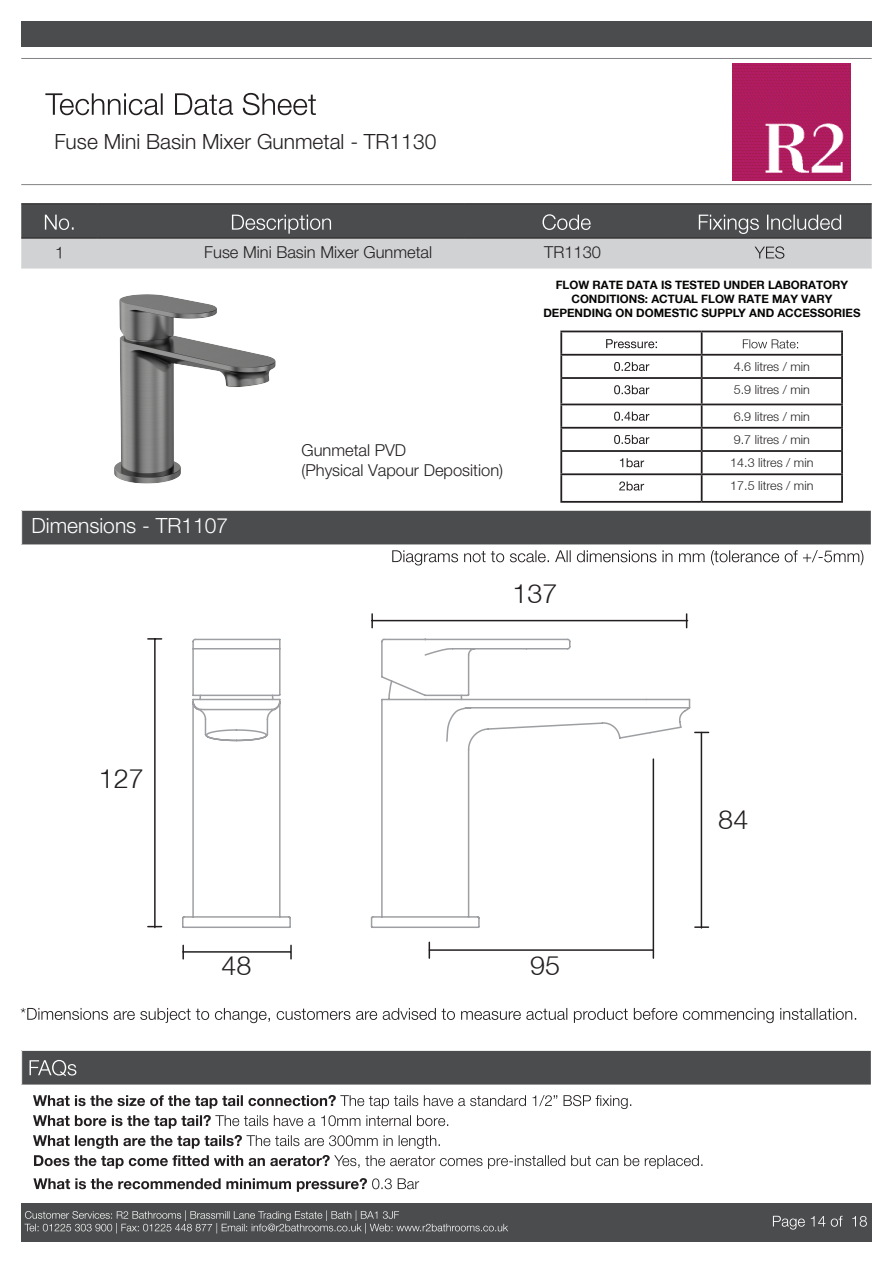
<style>
.page{position:relative;width:893px;height:1263px;background:#fff}
.page>*{position:absolute;margin:0;border:0;box-sizing:border-box;transform-origin:0 0}
.t1{font:300 27px "Helvetica Neue";color:#231f20}
.t2{font:300 21px "Helvetica Neue LT Std";color:#231f20}
.t3{font:300 21px "Helvetica Neue LT Std";color:#fff}
.t4{font:300 16.5px/19.8px "Helvetica Neue LT Std";color:#231f20}
.t5{font:300 12.6px/23.2px "Helvetica Neue";color:#231f20}
.t6{font:700 11.55px/13.8px "Helvetica Neue";color:#040503;text-align:center}
</style>
<div class="page">
<img style="left:733px;top:63px;width:117px;height:118px">
<div style="left:21px;top:1203px;width:851px;height:39px;background:#4b4c4d"></div>
<svg style="left:45px;top:93px;width:271px;height:22px"></svg>
<svg style="left:25px;top:1210px;width:483px;height:23px"></svg>
<hr style="left:21px;top:58px;width:851px;height:1px;background:#808285">
<hr style="left:21px;top:184px;width:851px;height:1px;background:#808285">
<div style="left:21px;top:21px;width:851px;height:26px;background:#4b4c4d"></div>
<svg style="left:773px;top:1216px;width:94px;height:13px"></svg>
<hr style="left:21px;top:203px;width:77px;height:1px;background:#231f20">
<hr style="left:98px;top:203px;width:367px;height:1px;background:#231f20">
<hr style="left:465px;top:203px;width:203px;height:1px;background:#231f20">
<hr style="left:668px;top:203px;width:204px;height:1px;background:#231f20">
<svg style="left:21px;top:204px;width:851px;height:65px;background:#848586"></svg>
<svg style="left:21px;top:1008px;width:835px;height:15px"></svg>
<div style="left:22px;top:510px;width:849px;height:35px;background:#4b4c4d"></div>
<hr style="left:21px;top:510px;width:851px;height:1px;background:#fff">
<svg style="left:392px;top:550px;width:471px;height:15px"></svg>
<svg style="left:182px;top:638px;width:509px;height:291px"></svg>
<hr style="left:429px;top:949px;width:224px;height:2px;background:#231f20">
<hr style="left:653px;top:759px;width:1px;height:199px;background:#231f20">
<svg style="left:429px;top:942px;width:1px;height:16px"></svg>
<hr style="left:372px;top:620px;width:316px;height:1px;background:#231f20">
<svg style="left:371px;top:614px;width:2px;height:14px"></svg>
<svg style="left:686px;top:614px;width:1px;height:14px"></svg>
<hr style="left:154px;top:639px;width:2px;height:288px;background:#231f20">
<svg style="left:148px;top:638px;width:14px;height:2px"></svg>
<svg style="left:148px;top:926px;width:14px;height:1px"></svg>
<hr style="left:183px;top:951px;width:107px;height:2px;background:#231f20">
<svg style="left:182px;top:945px;width:2px;height:14px"></svg>
<svg style="left:290px;top:945px;width:2px;height:14px"></svg>
<hr style="left:701px;top:732px;width:1px;height:196px;background:#231f20">
<svg style="left:695px;top:732px;width:14px;height:1px"></svg>
<svg style="left:695px;top:926px;width:13px;height:2px"></svg>
<hr style="left:560px;top:331px;width:142px;height:1px;background:#231f20">
<hr style="left:560px;top:332px;width:2px;height:22px;background:#231f20">
<hr style="left:702px;top:331px;width:141px;height:1px;background:#231f20">
<hr style="left:701px;top:332px;width:2px;height:22px;background:#231f20">
<hr style="left:841px;top:332px;width:2px;height:22px;background:#231f20">
<hr style="left:560px;top:354px;width:142px;height:2px;background:#231f20">
<hr style="left:560px;top:356px;width:2px;height:21px;background:#231f20">
<hr style="left:702px;top:354px;width:141px;height:2px;background:#231f20">
<hr style="left:701px;top:356px;width:2px;height:21px;background:#231f20">
<hr style="left:841px;top:356px;width:2px;height:21px;background:#231f20">
<hr style="left:560px;top:377px;width:142px;height:2px;background:#231f20">
<hr style="left:560px;top:379px;width:2px;height:25px;background:#231f20">
<hr style="left:702px;top:377px;width:141px;height:2px;background:#231f20">
<hr style="left:701px;top:379px;width:2px;height:25px;background:#231f20">
<hr style="left:841px;top:379px;width:2px;height:25px;background:#231f20">
<hr style="left:560px;top:404px;width:142px;height:1px;background:#231f20">
<hr style="left:560px;top:405px;width:2px;height:22px;background:#231f20">
<hr style="left:702px;top:404px;width:141px;height:1px;background:#231f20">
<hr style="left:701px;top:405px;width:2px;height:22px;background:#231f20">
<hr style="left:841px;top:405px;width:2px;height:22px;background:#231f20">
<hr style="left:560px;top:427px;width:142px;height:2px;background:#231f20">
<hr style="left:560px;top:429px;width:2px;height:21px;background:#231f20">
<hr style="left:702px;top:427px;width:141px;height:2px;background:#231f20">
<hr style="left:701px;top:429px;width:2px;height:21px;background:#231f20">
<hr style="left:841px;top:429px;width:2px;height:21px;background:#231f20">
<hr style="left:560px;top:450px;width:142px;height:2px;background:#231f20">
<hr style="left:560px;top:452px;width:2px;height:21px;background:#231f20">
<hr style="left:702px;top:450px;width:141px;height:2px;background:#231f20">
<hr style="left:701px;top:452px;width:2px;height:21px;background:#231f20">
<hr style="left:841px;top:452px;width:2px;height:21px;background:#231f20">
<hr style="left:560px;top:473px;width:142px;height:2px;background:#231f20">
<hr style="left:560px;top:475px;width:2px;height:26px;background:#231f20">
<hr style="left:702px;top:473px;width:141px;height:2px;background:#231f20">
<hr style="left:701px;top:475px;width:2px;height:26px;background:#231f20">
<hr style="left:841px;top:475px;width:2px;height:26px;background:#231f20">
<hr style="left:560px;top:501px;width:142px;height:2px;background:#231f20">
<hr style="left:702px;top:501px;width:141px;height:2px;background:#231f20">
<svg style="left:614px;top:362px;width:35px;height:9px"></svg>
<svg style="left:614px;top:385px;width:35px;height:9px"></svg>
<svg style="left:614px;top:412px;width:35px;height:9px"></svg>
<svg style="left:614px;top:435px;width:35px;height:9px"></svg>
<svg style="left:620px;top:458px;width:24px;height:9px"></svg>
<svg style="left:619px;top:481px;width:25px;height:10px"></svg>
<div style="left:22px;top:1050px;width:849px;height:35px;background:#4b4c4d"></div>
<hr style="left:21px;top:1050px;width:851px;height:1px;background:#fff">
<svg style="left:30px;top:1060px;width:46px;height:16px"></svg>
<svg style="left:33px;top:1095px;width:598px;height:14px"></svg>
<svg style="left:33px;top:1115px;width:415px;height:14px"></svg>
<svg style="left:33px;top:1135px;width:407px;height:14px"></svg>
<svg style="left:34px;top:1155px;width:668px;height:14px"></svg>
<svg style="left:33px;top:1178px;width:386px;height:14px"></svg>
<svg style="left:606px;top:339px;width:51px;height:9px"></svg>
<svg style="left:743px;top:339px;width:55px;height:9px"></svg>
<img style="left:44px;top:246px;width:272px;height:265px">
<h2 class="t2" style="left:54px;top:129px;width:383px">Fuse Mini Basin Mixer Gunmetal - TR1130</h2>
<h3 class="t4" style="left:204px;top:242px;width:229px">Fuse Mini Basin Mixer Gunmetal</h3>
<h3 class="t4" style="left:544px;top:242px;width:58px">TR1130</h3>
<h2 class="t3" style="left:31px;top:513px;width:198px">Dimensions - TR1107</h2>
<h1 class="t1" style="left:99px;top:762px;width:47px">127</h1>
<h3 class="t4" style="left:301px;top:440px;width:203px">Gunmetal PVD<br>(Physical Vapour Deposition)</h3>
<p class="t6" style="left:543px;top:278px;width:319px">FLOW RATE DATA IS TESTED UNDER LABORATORY<br>CONDITIONS: ACTUAL FLOW RATE MAY VARY<br>DEPENDING ON DOMESTIC SUPPLY AND ACCESSORIES</p>
<p class="t5" style="left:734px;top:354px;width:78px">4.6 litres / min<br>5.9 litres / min</p>
<p class="t5" style="left:730px;top:404px;width:85px">6.9 litres / min<br>9.7 litres / min<br>14.3 litres / min<br>17.5 litres / min</p>
<h1 class="t1" style="left:512px;top:577px;width:47px">137</h1>
<h1 class="t1" style="left:718px;top:803px;width:32px">84</h1>
<h1 class="t1" style="left:222px;top:949px;width:32px">48</h1>
<h1 class="t1" style="left:530px;top:949px;width:32px">95</h1>
</div>
